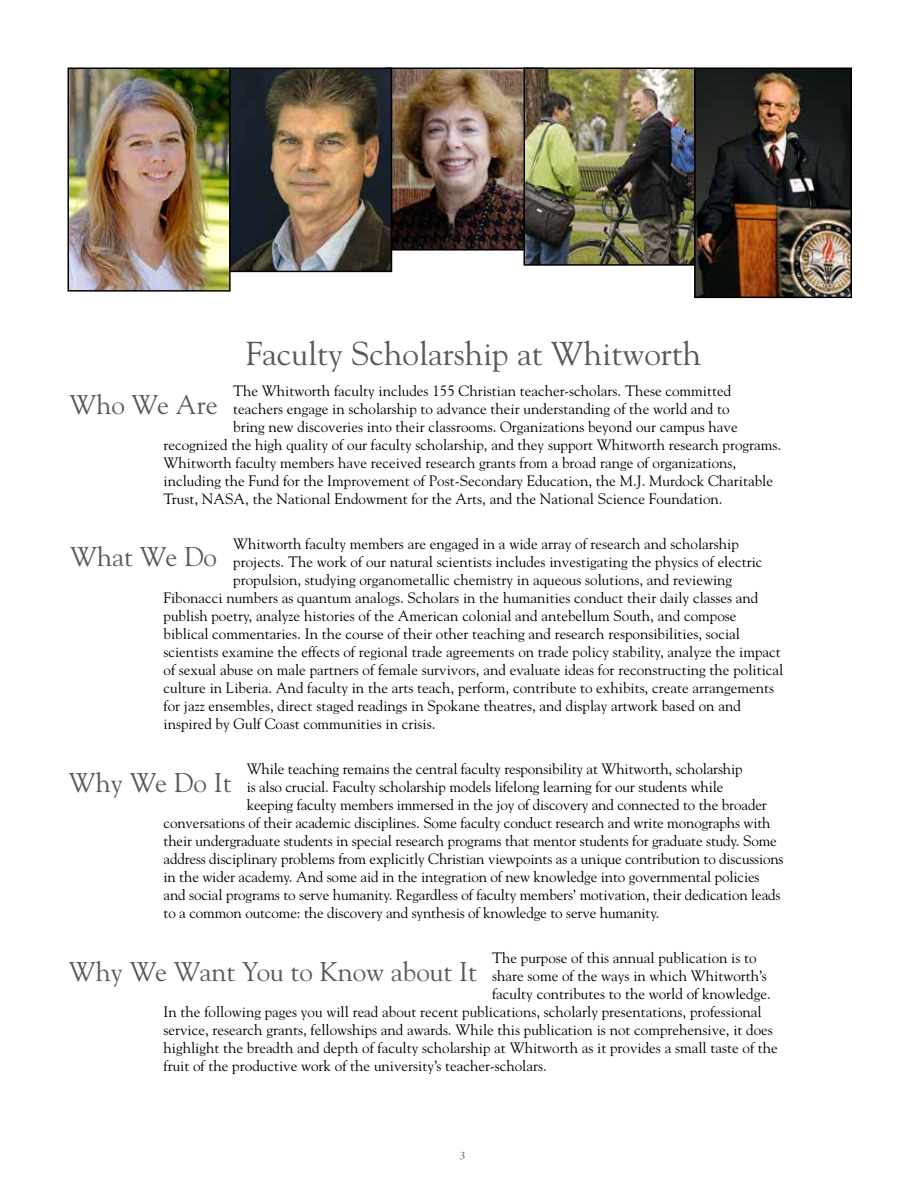
<style>
.page{position:relative;width:918px;height:1188px;background:#fff}
.page>*{position:absolute;margin:0;border:0;box-sizing:border-box;transform-origin:0 0}
.t1{font:33px "Goudy";color:#58595b}
.t2{font:27px "Goudy";color:#58595b}
.t3{font:15px "Goudy";color:#000}
.t4{font:12px "Goudy Italic Os F";color:#58595b}
</style>
<div class="page">
<img style="left:392px;top:71px;width:132px;height:177px">
<div style="left:385px;top:68px;width:158px;height:183px;border:2px solid #000"></div>
<img style="left:71px;top:71px;width:157px;height:218px">
<div style="left:68px;top:68px;width:163px;height:224px;border:2px solid #000"></div>
<img style="left:232px;top:71px;width:157px;height:198px">
<div style="left:229px;top:68px;width:163px;height:204px;border:2px solid #000"></div>
<img style="left:527px;top:71px;width:166px;height:192px">
<div style="left:524px;top:68px;width:172px;height:198px;border:2px solid #000"></div>
<img style="left:697px;top:71px;width:152px;height:224px">
<div style="left:694px;top:68px;width:158px;height:230px;border:2px solid #000"></div>
<h1 class="t1" style="left:246px;top:333px;width:457px">Faculty Scholarship at Whitworth</h1>
<p class="t3" style="left:233px;top:382px;width:500px">The Whitworth faculty includes 155 Christian teacher-scholars. These committed</p>
<p class="t3" style="left:233px;top:400px;width:498px">teachers engage in scholarship to advance their understanding of the world and to</p>
<p class="t3" style="left:233px;top:418px;width:506px">bring new discoveries into their classrooms. Organizations beyond our campus have</p>
<p class="t3" style="left:164px;top:436px;width:619px">recognized the high quality of our faculty scholarship, and they support Whitworth research programs.</p>
<p class="t3" style="left:164px;top:454px;width:574px">Whitworth faculty members have received research grants from a broad range of organizations,</p>
<p class="t3" style="left:164px;top:472px;width:611px">including the Fund for the Improvement of Post-Secondary Education, the M.J. Murdock Charitable</p>
<p class="t3" style="left:164px;top:490px;width:561px">Trust, NASA, the National Endowment for the Arts, and the National Science Foundation.</p>
<p class="t3" style="left:233px;top:535px;width:507px">Whitworth faculty members are engaged in a wide array of research and scholarship</p>
<p class="t3" style="left:233px;top:553px;width:531px">projects. The work of our natural scientists includes investigating the physics of electric</p>
<p class="t3" style="left:233px;top:571px;width:501px">propulsion, studying organometallic chemistry in aqueous solutions, and reviewing</p>
<p class="t3" style="left:164px;top:589px;width:596px">Fibonacci numbers as quantum analogs. Scholars in the humanities conduct their daily classes and</p>
<p class="t3" style="left:164px;top:607px;width:574px">publish poetry, analyze histories of the American colonial and antebellum South, and compose</p>
<p class="t3" style="left:164px;top:625px;width:578px">biblical commentaries. In the course of their other teaching and research responsibilities, social</p>
<p class="t3" style="left:164px;top:643px;width:619px">scientists examine the effects of regional trade agreements on trade policy stability, analyze the impact</p>
<p class="t3" style="left:164px;top:661px;width:621px">of sexual abuse on male partners of female survivors, and evaluate ideas for reconstructing the political</p>
<p class="t3" style="left:164px;top:679px;width:612px">culture in Liberia. And faculty in the arts teach, perform, contribute to exhibits, create arrangements</p>
<p class="t3" style="left:164px;top:697px;width:579px">for jazz ensembles, direct staged readings in Spokane theatres, and display artwork based on and</p>
<p class="t3" style="left:164px;top:715px;width:274px">inspired by Gulf Coast communities in crisis.</p>
<p class="t3" style="left:247px;top:760px;width:497px">While teaching remains the central faculty responsibility at Whitworth, scholarship</p>
<p class="t3" style="left:247px;top:778px;width:478px">is also crucial. Faculty scholarship models lifelong learning for our students while</p>
<p class="t3" style="left:247px;top:796px;width:522px">keeping faculty members immersed in the joy of discovery and connected to the broader</p>
<p class="t3" style="left:164px;top:814px;width:609px">conversations of their academic disciplines. Some faculty conduct research and write monographs with</p>
<p class="t3" style="left:164px;top:832px;width:615px">their undergraduate students in special research programs that mentor students for graduate study. Some</p>
<p class="t3" style="left:164px;top:850px;width:622px">address disciplinary problems from explicitly Christian viewpoints as a unique contribution to discussions</p>
<p class="t3" style="left:164px;top:868px;width:598px">in the wider academy. And some aid in the integration of new knowledge into governmental policies</p>
<p class="t3" style="left:164px;top:886px;width:619px">and social programs to serve humanity. Regardless of faculty members’ motivation, their dedication leads</p>
<p class="t3" style="left:164px;top:904px;width:498px">to a common outcome: the discovery and synthesis of knowledge to serve humanity.</p>
<p class="t3" style="left:492px;top:949px;width:266px">The purpose of this annual publication is to</p>
<p class="t3" style="left:492px;top:967px;width:276px">share some of the ways in which Whitworth’s</p>
<p class="t3" style="left:492px;top:985px;width:280px">faculty contributes to the world of knowledge.</p>
<p class="t3" style="left:164px;top:1003px;width:600px">In the following pages you will read about recent publications, scholarly presentations, professional</p>
<p class="t3" style="left:164px;top:1021px;width:611px">service, research grants, fellowships and awards. While this publication is not comprehensive, it does</p>
<p class="t3" style="left:164px;top:1039px;width:616px">highlight the breadth and depth of faculty scholarship at Whitworth as it provides a small taste of the</p>
<p class="t3" style="left:164px;top:1057px;width:385px">fruit of the productive work of the university’s teacher-scholars.</p>
<h2 class="t2" style="left:69px;top:388px;width:150px">Who We Are</h2>
<h2 class="t2" style="left:70px;top:540px;width:148px">What We Do</h2>
<h2 class="t2" style="left:69px;top:766px;width:164px">Why We Do It</h2>
<h2 class="t2" style="left:69px;top:955px;width:410px">Why We Want You to Know about It</h2>
<p class="t4" style="left:460px;top:1146px;width:7px">3</p>
</div>
